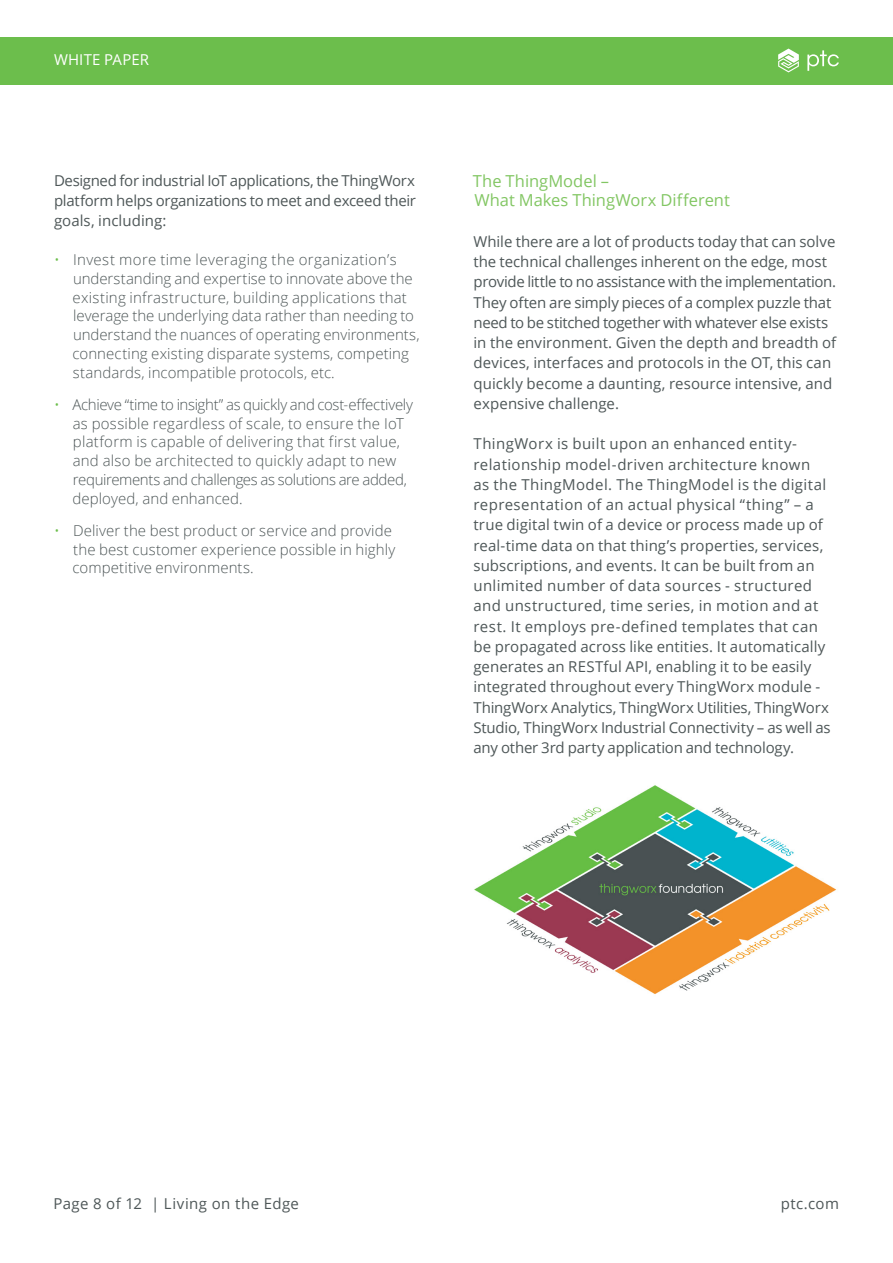
<style>
.page{position:relative;width:893px;height:1263px;background:#fff}
.page>*{position:absolute;margin:0;border:0;box-sizing:border-box;transform-origin:0 0}
._3__Text_Subhead_1{font:16.5px/19.5px "Open Sans";color:#82c663}
._4__Text_Body{font:15px/20.2px "Open Sans";letter-spacing:.005em;color:#4e5758}
.t1{font:300 15px/18.8px "Open Sans";letter-spacing:.005em;color:#4e5758}
._4__Text_Body-2{font:15px "Open Sans";letter-spacing:.03em;color:#4e5758}
.t2{font:15px "Open Sans";letter-spacing:.01em;color:#fff}
.s1{color:#6cbe4c}
</style>
<div class="page">
<div style="left:0;top:37px;width:893px;height:48px;background:#6cbe4c"></div>
<svg style="left:778px;top:49px;width:21px;height:23px"></svg>
<svg style="left:807px;top:50px;width:32px;height:21px"></svg>
<img style="left:474px;top:785px;width:363px;height:209px">
<p class="t2" style="left:54px;top:50px;width:96px">WHITE PAPER</p>
<p class="_4__Text_Body" style="left:54px;top:170px;width:364px;text-align:justify">Designed for industrial IoT applications, the ThingWorx platform helps organizations to meet and exceed their goals, including:</p>
<p class="t1" style="left:73px;top:250px;width:349px;text-indent:-18px"><span class="s1">•</span> Invest more time leveraging the organization’s understanding and expertise to innovate above the existing infrastructure, building applications that leverage the underlying data rather than needing to understand the nuances of operating environments, connecting existing disparate systems, competing standards, incompatible protocols, etc.</p>
<p class="t1" style="left:73px;top:395px;width:342px;text-indent:-18px"><span class="s1">•</span> Achieve “time to insight” as quickly and cost-effectively as possible regardless of scale, to ensure the IoT platform is capable of delivering that first value, and also be architected to quickly adapt to new requirements and challenges as solutions are added, deployed, and enhanced.</p>
<p class="t1" style="left:73px;top:521px;width:324px;text-indent:-18px"><span class="s1">•</span> Deliver the best product or service and provide the best customer experience possible in highly competitive environments.</p>
<p class="_3__Text_Subhead_1" style="left:473px;top:171px;width:259px">The ThingModel –<br>What Makes ThingWorx Different</p>
<p class="_4__Text_Body" style="left:473px;top:231px;width:364px">While there are a lot of products today that can solve the technical challenges inherent on the edge, most provide little to no assistance with the implementation.<br>They often are simply pieces of a complex puzzle that need to be stitched together with whatever else exists in the environment. Given the depth and breadth of devices, interfaces and protocols in the OT, this can quickly become a daunting, resource intensive, and expensive challenge.</p>
<p class="_4__Text_Body" style="left:473px;top:433px;width:359px">ThingWorx is built upon an enhanced entity&shy;relationship model-driven architecture known<br>as the ThingModel. The ThingModel is the digital representation of an actual physical “thing” – a true digital twin of a device or process made up of real-time data on that thing’s properties, services, subscriptions, and events. It can be built from an unlimited number of data sources - structured and unstructured, time series, in motion and at rest. It employs pre-defined templates that can be propagated across like entities. It automatically generates an RESTful API, enabling it to be easily integrated throughout every ThingWorx module - ThingWorx Analytics, ThingWorx Utilities, ThingWorx Studio, ThingWorx Industrial Connectivity – as well as any other 3rd party application and technology.</p>
<p class="_4__Text_Body-2" style="left:53px;top:1193px;width:247px">Page 8 of 12 | Living on the Edge</p>
<p class="_4__Text_Body" style="left:781px;top:1193px;width:60px">ptc.com</p>
</div>
